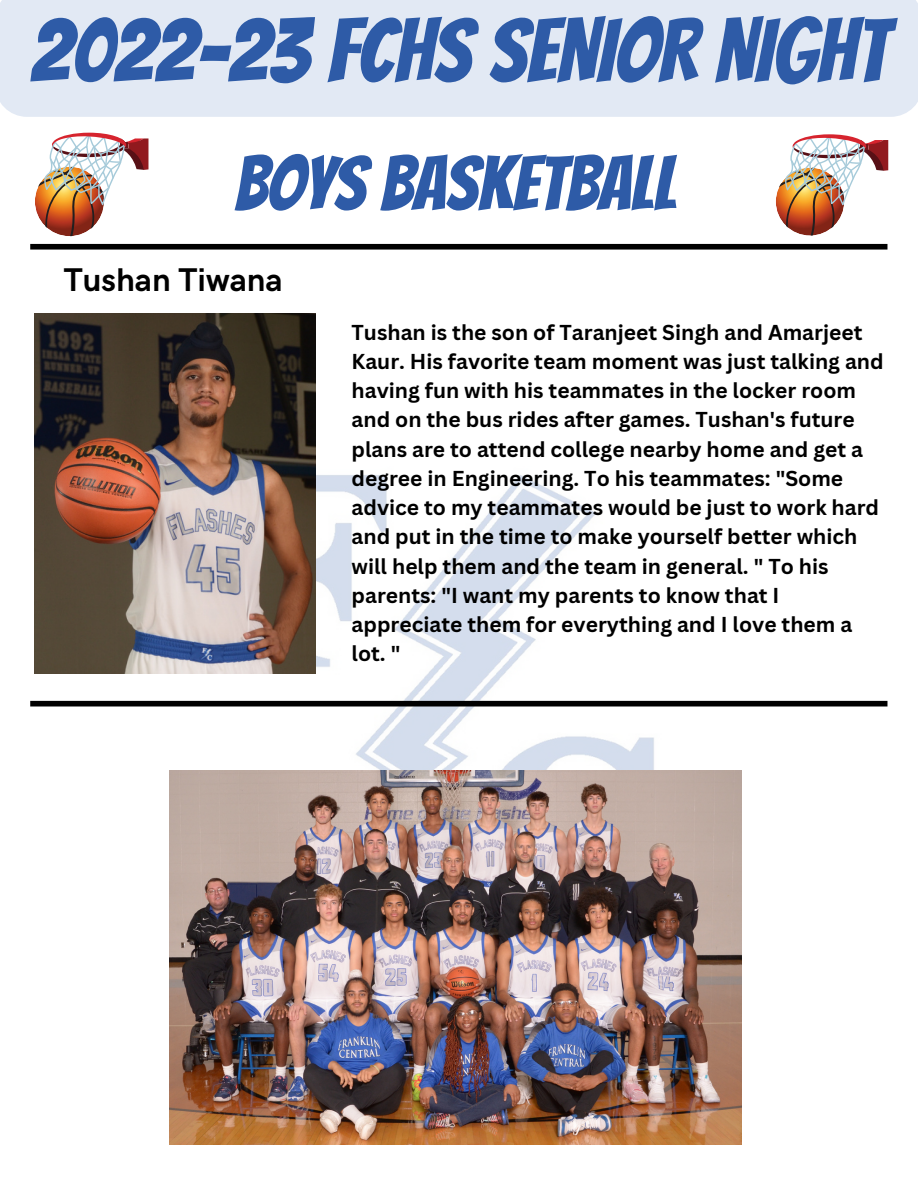
<style>
.page{position:relative;width:918px;height:1188px;background:#fff}
.page>*{position:absolute;margin:0;border:0;box-sizing:border-box;transform-origin:0 0}
.t1{font:88.5px "Bangers";color:#2e5ba7}
.t2{font:75.45px "Bangers";color:#2e5ba7}
.t3{font:700 33px "HK Grotesk";color:#000}
.t4{font:700 21px/29.2px "Canva Sans";color:#000}
</style>
<div class="page">
<div style="left:30px;top:244px;width:857px;height:6px;background:#000"></div>
<img style="left:157px;top:414px;width:567px;height:584px">
<div style="left:30px;top:701px;width:857px;height:5px;background:#000"></div>
<img style="left:38px;top:133px;width:110px;height:103px">
<img style="left:779px;top:134px;width:109px;height:102px">
<img style="left:35px;top:314px;width:280px;height:360px">
<img style="left:170px;top:771px;width:571px;height:373px">
<div style="left:0;top:0;width:918px;height:117px;background:#e2e9f4"></div>
<h1 class="t1" style="left:30px;top:4px;width:859px">2022-23 FCHS SENIOR NIGHT</h1>
<h2 class="t2" style="left:235px;top:144px;width:443px">BOYS BASKETBALL</h2>
<h3 class="t3" style="left:64px;top:262px;width:220px">Tushan Tiwana</h3>
<p class="t4" style="left:352px;top:317px;width:534px">Tushan is the son of Taranjeet Singh and Amarjeet Kaur. His favorite team moment was just talking and having fun with his teammates in the locker room and on the bus rides after games. Tushan's future plans are to attend college nearby home and get a degree in Engineering. To his teammates: "Some advice to my teammates would be just to work hard and put in the time to make yourself better which will help them and the team in general. " To his parents: "I want my parents to know that I appreciate them for everything and I love them a lot. "</p>
</div>
